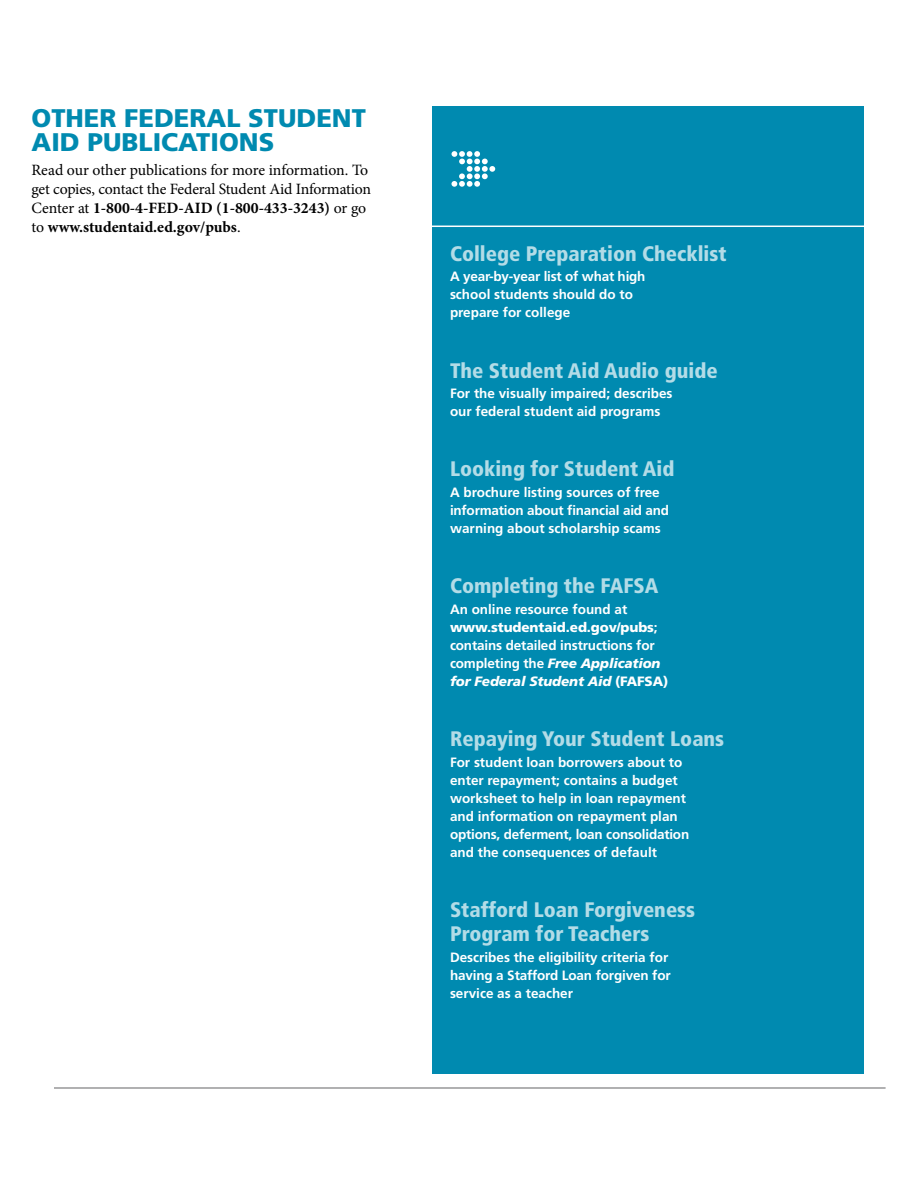
<style>
.page{position:relative;width:918px;height:1188px;background:#fff}
.page>*{position:absolute;margin:0;border:0;box-sizing:border-box;transform-origin:0 0}
.t1{font:900 25.5px/24px "Frutiger";color:#008ab0}
.t2{font:900 condensed 21px/24px "Frutiger";color:#b3dce7}
.t3{font:15.75px/18.9px "Minion Pro";letter-spacing:-.01em;color:#000}
.t4{font:700 13.5px/18px "Frutiger";color:#fff}
.s1{font-weight:700}
.s2{font-weight:900}
.s3{font-weight:900;font-style:italic}
</style>
<div class="page">
<div style="left:432px;top:106px;width:432px;height:968px;background:#008ab0"></div>
<hr style="left:424px;top:226px;width:450px;height:1px;background:#fff">
<svg style="left:452px;top:151px;width:43px;height:36px"></svg>
<hr style="left:54px;top:1088px;width:832px;height:1px;background:#636466">
<h1 class="t1" style="left:32px;top:106px;width:336px">OTHER FEDERAL STUDENT<br>AID PUBLICATIONS</h1>
<p class="t3" style="left:31px;top:161px;width:341px">Read our other publications for more information. To get copies, contact the Federal Student Aid Information Center at <span class="s1">1-800-4-FED-AID (1-800-433-3243)</span> or go to <span class="s1">www.studentaid.ed.gov/pubs</span>.</p>
<h2 class="t2" style="left:450px;top:241px;width:278px">College Preparation Checklist</h2>
<p class="t4" style="left:450px;top:268px;width:197px">A year-by-year list of what high school students should do to prepare for college</p>
<h2 class="t2" style="left:450px;top:358px;width:269px">The Student Aid Audio guide</h2>
<p class="t4" style="left:450px;top:385px;width:224px">For the visually impaired; describes our federal student aid programs</p>
<h2 class="t2" style="left:450px;top:457px;width:226px">Looking for Student Aid</h2>
<p class="t4" style="left:450px;top:483px;width:221px">A brochure listing sources of free information about financial aid and warning about scholarship scams</p>
<h2 class="t2" style="left:450px;top:574px;width:210px">Completing the FAFSA</h2>
<p class="t4" style="left:450px;top:600px;width:220px">An online resource found at <span class="s2">www.studentaid.ed.gov/pubs</span>; contains detailed instructions for completing the <span class="s3">Free Application for Federal Student Aid</span> <span class="s2">(FAFSA)</span></p>
<h2 class="t2" style="left:450px;top:727px;width:276px">Repaying Your Student Loans</h2>
<p class="t4" style="left:450px;top:753px;width:241px">For student loan borrowers about to enter repayment; contains a budget worksheet to help in loan repayment and information on repayment plan options, deferment, loan consolidation and the consequences of default</p>
<h2 class="t2" style="left:450px;top:898px;width:247px">Stafford Loan Forgiveness<br>Program for Teachers</h2>
<p class="t4" style="left:450px;top:948px;width:222px">Describes the eligibility criteria for having a Stafford Loan forgiven for service as a teacher</p>
</div>
